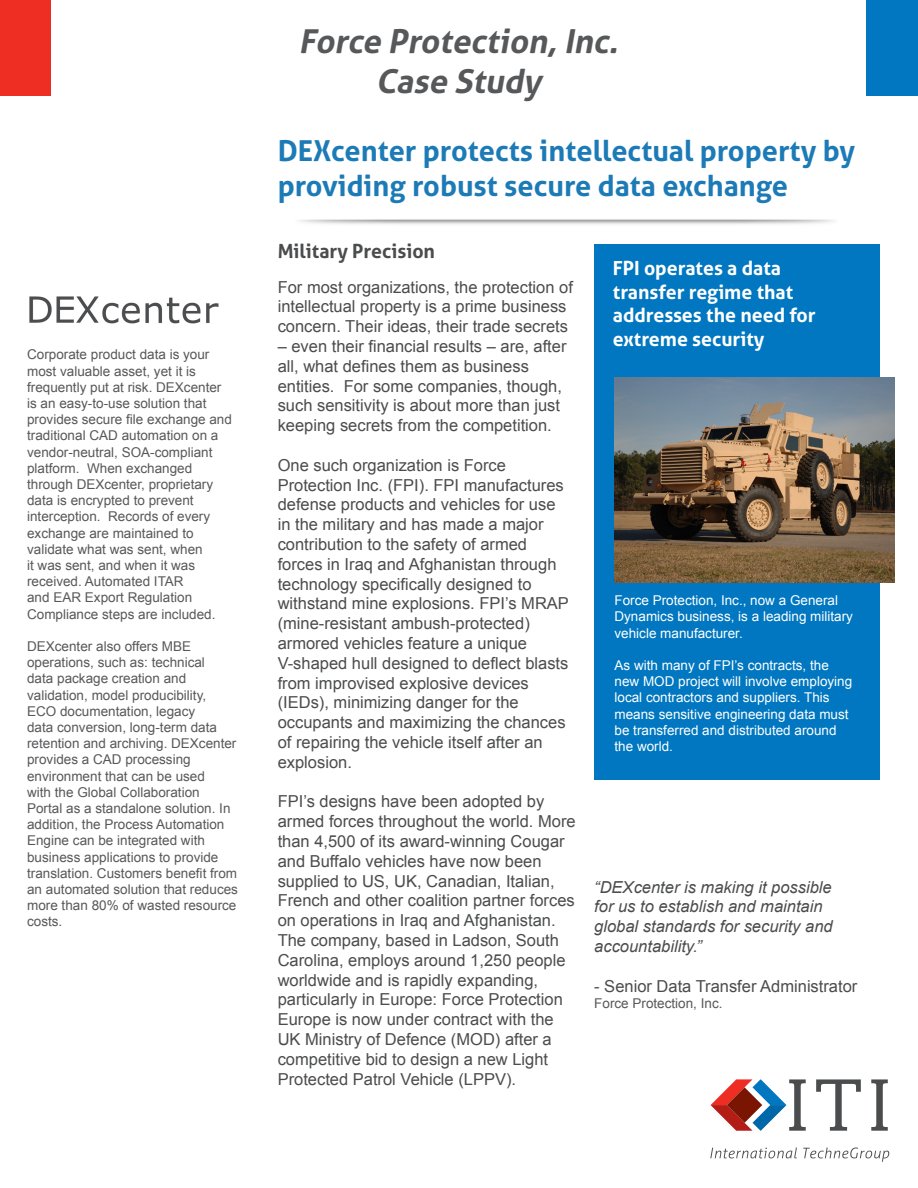
<style>
.page{position:relative;width:918px;height:1188px;background:#fff}
.page>*{position:absolute;margin:0;border:0;box-sizing:border-box;transform-origin:0 0}
.t1{font:italic 700 33px/39.6px "Aller";color:#57585a;text-align:center}
.t2{font:700 28.8px/34.7px "Aller";color:#1c7bb7}
.t3{font:700 19.5px/23.4px "Aller";color:#fff}
.t4{font:700 19.5px "Aller";color:#4b4c4d}
.t5{font:16.5px/19.8px "Arial";color:#4b4c4d}
.t6{font:italic 16.5px/19.8px "Arial";color:#4b4c4d}
.t7{font:13.5px/16.2px "Arial";color:#57585a}
.t8{font:13.5px/16.2px "Arial";color:#fff}
</style>
<div class="page">
<svg style="left:710px;top:1147px;width:87px;height:11px"></svg>
<svg style="left:803px;top:1147px;width:86px;height:15px"></svg>
<svg style="left:816px;top:1079px;width:45px;height:52px"></svg>
<svg style="left:871px;top:1079px;width:17px;height:52px"></svg>
<svg style="left:711px;top:1079px;width:95px;height:52px"></svg>
<div style="left:0;top:0;width:51px;height:95px;background:#ee2e22"></div>
<div style="left:866px;top:0;width:52px;height:95px;background:#0077c0"></div>
<div style="left:594px;top:244px;width:286px;height:536px;background:#0077c0"></div>
<img style="left:615px;top:377px;width:279px;height:205px">
<img style="left:29px;top:296px;width:190px;height:28px">
<p class="t7" style="left:27px;top:347px;width:206px">Corporate product data is your most valuable asset, yet it is frequently put at risk. DEXcenter is an easy-to-use solution that provides secure file exchange and traditional CAD automation on a vendor-neutral, SOA-compliant platform. When exchanged through DEXcenter, proprietary data is encrypted to prevent interception. Records of every exchange are maintained to validate what was sent, when<br>it was sent, and when it was received. Automated ITAR<br>and EAR Export Regulation<br>Compliance steps are included.</p>
<p class="t7" style="left:27px;top:638px;width:212px">DEXcenter also offers MBE operations, such as: technical<br>data package creation and validation, model producibility,<br>ECO documentation, legacy<br>data conversion, long-term data retention and archiving. DEXcenter provides a CAD processing environment that can be used<br>with the Global Collaboration<br>Portal as a standalone solution. In addition, the Process Automation<br>Engine can be integrated with business applications to provide translation. Customers benefit from an automated solution that reduces more than 80% of wasted resource costs.</p>
<p class="t1" style="left:299px;top:22px;width:328px">Force Protection,Inc.<br>Case Study</p>
<p class="t2" style="left:278px;top:133px;width:579px">DEXcenter protects intellectual property by providing robust secure data exchange</p>
<p class="t4" style="left:278px;top:239px;width:159px">Military Precision</p>
<p class="t5" style="left:278px;top:277px;width:297px">For most organizations, the protection of intellectual property is a prime business concern. Their ideas, their trade secrets</p>
<p class="t5" style="left:278px;top:336px;width:290px">– even their financial results – are, after all, what defines them as business entities. For some companies, though, such sensitivity is about more than just keeping secrets from the competition.</p>
<p class="t5" style="left:278px;top:455px;width:293px">One such organization is Force Protection Inc. (FPI). FPI manufactures defense products and vehicles for use in the military and has made a major contribution to the safety of armed forces in Iraq and Afghanistan through technology specifically designed to withstand mine explosions. FPI’s MRAP (mine-resistant ambush-protected) armored vehicles feature a unique V-shaped hull designed to deflect blasts from improvised explosive devices (IEDs), minimizing danger for the occupants and maximizing the chances of repairing the vehicle itself after an explosion.</p>
<p class="t5" style="left:278px;top:792px;width:300px">FPI’s designs have been adopted by armed forces throughout the world. More than 4,500 of its award-winning Cougar and Buffalo vehicles have now been supplied to US, UK, Canadian, Italian, French and other coalition partner forces on operations in Iraq and Afghanistan.<br>The company, based in Ladson, South Carolina, employs around 1,250 people worldwide and is rapidly expanding, particularly in Europe: Force Protection Europe is now under contract with the UK Ministry of Defence (MOD) after a competitive bid to design a new Light Protected Patrol Vehicle (LPPV).</p>
<p class="t3" style="left:613px;top:257px;width:204px">FPI operates a data transfer regime that addresses the need for extreme security</p>
<p class="t8" style="left:615px;top:593px;width:240px">Force Protection, Inc., now a General<br>Dynamics business, is a leading military vehicle manufacturer.</p>
<p class="t8" style="left:615px;top:657px;width:239px">As with many of FPI’s contracts, the new MOD project will involve employing local contractors and suppliers. This means sensitive engineering data must be transferred and distributed around the world.</p>
<p class="t6" style="left:594px;top:877px;width:240px">“DEXcenter is making it possible for us to establish and maintain global standards for security and accountability.”</p>
<p class="t5" style="left:594px;top:976px;width:265px">- Senior Data Transfer Administrator</p>
<p class="t7" style="left:594px;top:995px;width:130px">Force Protection, Inc.</p>
</div>
